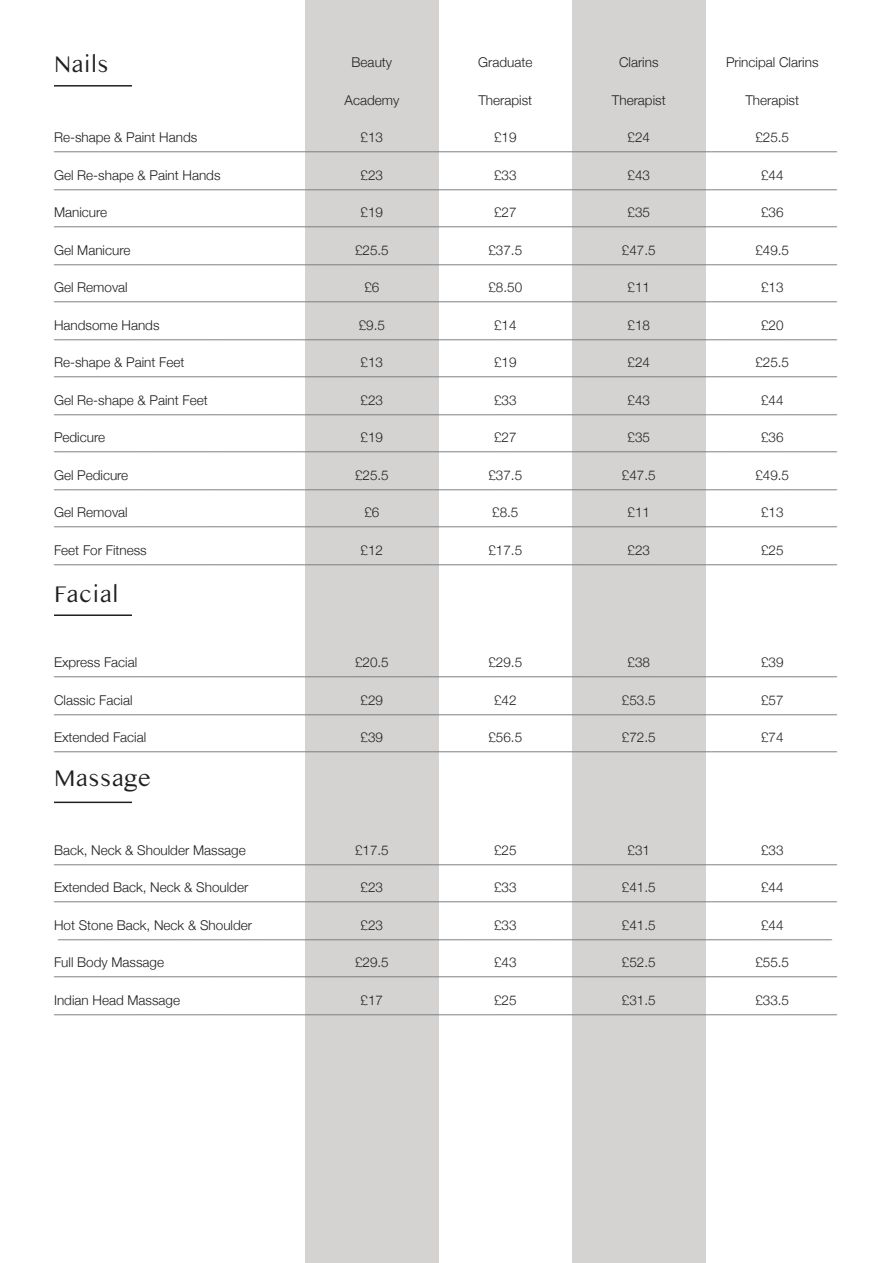
<style>
.page{position:relative;width:893px;height:1263px;background:#fff}
.page>*{position:absolute;margin:0;border:0;box-sizing:border-box;transform-origin:0 0}
.t1{font:24px "Kannada MN";color:#231f20}
.t2{font:18px/37.5px "Minion Pro";color:#787a7d;text-align:justify}
.t3{font:300 13.5px "Helvetica Neue";color:#231f20}
</style>
<div class="page">
<div style="left:572px;top:0;width:133px;height:1263px;background:#d4d3d2"></div>
<div style="left:305px;top:0;width:134px;height:1263px;background:#d4d3d2"></div>
<hr style="left:54px;top:85px;width:78px;height:2px;background:#231f20">
<hr style="left:54px;top:614px;width:78px;height:2px;background:#231f20">
<hr style="left:54px;top:801px;width:78px;height:2px;background:#231f20">
<p class="t1" style="left:54px;top:50px;width:56px">Nails</p>
<p class="t3" style="left:478px;top:51px;width:56px">Graduate</p>
<p class="t3" style="left:478px;top:89px;width:55px">Therapist</p>
<p class="t3" style="left:494px;top:126px;width:24px">£19</p>
<p class="t3" style="left:494px;top:164px;width:24px">£33</p>
<p class="t3" style="left:494px;top:201px;width:24px">£27</p>
<p class="t3" style="left:488px;top:239px;width:35px">£37.5</p>
<p class="t3" style="left:488px;top:276px;width:35px">£8.50</p>
<p class="t3" style="left:494px;top:314px;width:24px">£14</p>
<p class="t3" style="left:494px;top:351px;width:24px">£19</p>
<p class="t3" style="left:494px;top:389px;width:24px">£33</p>
<p class="t3" style="left:494px;top:426px;width:24px">£27</p>
<p class="t3" style="left:488px;top:464px;width:35px">£37.5</p>
<p class="t3" style="left:492px;top:501px;width:28px">£8.5</p>
<p class="t3" style="left:488px;top:539px;width:35px">£17.5</p>
<p class="t3" style="left:619px;top:51px;width:41px">Clarins</p>
<p class="t3" style="left:612px;top:89px;width:55px">Therapist</p>
<p class="t3" style="left:627px;top:126px;width:24px">£24</p>
<p class="t3" style="left:627px;top:164px;width:24px">£43</p>
<p class="t3" style="left:627px;top:201px;width:24px">£35</p>
<p class="t3" style="left:622px;top:239px;width:35px">£47.5</p>
<p class="t3" style="left:627px;top:276px;width:24px">£11</p>
<p class="t3" style="left:627px;top:314px;width:24px">£18</p>
<p class="t3" style="left:627px;top:351px;width:24px">£24</p>
<p class="t3" style="left:627px;top:389px;width:24px">£43</p>
<p class="t3" style="left:627px;top:426px;width:24px">£35</p>
<p class="t3" style="left:622px;top:464px;width:35px">£47.5</p>
<p class="t3" style="left:627px;top:501px;width:24px">£11</p>
<p class="t3" style="left:627px;top:539px;width:24px">£23</p>
<p class="t3" style="left:726px;top:51px;width:94px">Principal Clarins</p>
<p class="t3" style="left:745px;top:89px;width:55px">Therapist</p>
<p class="t3" style="left:755px;top:126px;width:35px">£25.5</p>
<p class="t3" style="left:761px;top:164px;width:24px">£44</p>
<p class="t3" style="left:761px;top:201px;width:24px">£36</p>
<p class="t3" style="left:755px;top:239px;width:35px">£49.5</p>
<p class="t3" style="left:761px;top:276px;width:24px">£13</p>
<p class="t3" style="left:761px;top:314px;width:24px">£20</p>
<p class="t3" style="left:755px;top:351px;width:35px">£25.5</p>
<p class="t3" style="left:761px;top:389px;width:24px">£44</p>
<p class="t3" style="left:761px;top:426px;width:24px">£36</p>
<p class="t3" style="left:755px;top:464px;width:35px">£49.5</p>
<p class="t3" style="left:761px;top:501px;width:24px">£13</p>
<p class="t3" style="left:761px;top:539px;width:24px">£25</p>
<p class="t3" style="left:352px;top:51px;width:42px">Beauty</p>
<p class="t3" style="left:344px;top:89px;width:56px">Academy</p>
<p class="t3" style="left:361px;top:126px;width:24px">£13</p>
<p class="t3" style="left:361px;top:164px;width:24px">£23</p>
<p class="t3" style="left:361px;top:201px;width:24px">£19</p>
<p class="t3" style="left:355px;top:239px;width:35px">£25.5</p>
<p class="t3" style="left:364px;top:276px;width:17px">£6</p>
<p class="t3" style="left:359px;top:314px;width:28px">£9.5</p>
<p class="t3" style="left:361px;top:351px;width:24px">£13</p>
<p class="t3" style="left:361px;top:389px;width:24px">£23</p>
<p class="t3" style="left:361px;top:426px;width:24px">£19</p>
<p class="t3" style="left:355px;top:464px;width:35px">£25.5</p>
<p class="t3" style="left:364px;top:501px;width:17px">£6</p>
<p class="t3" style="left:361px;top:539px;width:24px">£12</p>
<p class="t3" style="left:54px;top:126px;width:145px">Re-shape &amp; Paint Hands</p>
<p class="t3" style="left:54px;top:164px;width:168px">Gel Re-shape &amp; Paint Hands</p>
<p class="t3" style="left:54px;top:201px;width:55px">Manicure</p>
<p class="t3" style="left:54px;top:239px;width:78px">Gel Manicure</p>
<p class="t3" style="left:54px;top:276px;width:75px">Gel Removal</p>
<p class="t3" style="left:54px;top:314px;width:107px">Handsome Hands</p>
<p class="t3" style="left:54px;top:351px;width:132px">Re-shape &amp; Paint Feet</p>
<p class="t3" style="left:54px;top:389px;width:155px">Gel Re-shape &amp; Paint Feet</p>
<p class="t3" style="left:54px;top:426px;width:53px">Pedicure</p>
<p class="t3" style="left:54px;top:464px;width:76px">Gel Pedicure</p>
<p class="t3" style="left:54px;top:501px;width:75px">Gel Removal</p>
<p class="t3" style="left:54px;top:539px;width:94px">Feet For Fitness</p>
<p class="t2" style="left:54px;top:126px;width:784px">_______________________________________________________________________________________ _______________________________________________________________________________________ _______________________________________________________________________________________ _______________________________________________________________________________________ _______________________________________________________________________________________ _______________________________________________________________________________________ _______________________________________________________________________________________ _______________________________________________________________________________________ _______________________________________________________________________________________ _______________________________________________________________________________________ _______________________________________________________________________________________ _______________________________________________________________________________________</p>
<p class="t1" style="left:54px;top:579px;width:66px">Facial</p>
<p class="t3" style="left:355px;top:651px;width:35px">£20.5</p>
<p class="t3" style="left:361px;top:689px;width:24px">£29</p>
<p class="t3" style="left:361px;top:726px;width:24px">£39</p>
<p class="t3" style="left:488px;top:651px;width:35px">£29.5</p>
<p class="t3" style="left:494px;top:689px;width:24px">£42</p>
<p class="t3" style="left:488px;top:726px;width:35px">£56.5</p>
<p class="t3" style="left:627px;top:651px;width:24px">£38</p>
<p class="t3" style="left:622px;top:689px;width:35px">£53.5</p>
<p class="t3" style="left:622px;top:726px;width:35px">£72.5</p>
<p class="t3" style="left:761px;top:651px;width:24px">£39</p>
<p class="t3" style="left:761px;top:689px;width:24px">£57</p>
<p class="t3" style="left:761px;top:726px;width:24px">£74</p>
<p class="t3" style="left:54px;top:651px;width:85px">Express Facial</p>
<p class="t3" style="left:54px;top:689px;width:80px">Classic Facial</p>
<p class="t3" style="left:54px;top:726px;width:94px">Extended Facial</p>
<p class="t2" style="left:54px;top:651px;width:784px">_______________________________________________________________________________________ _______________________________________________________________________________________ _______________________________________________________________________________________</p>
<p class="t1" style="left:54px;top:763px;width:99px">Massage</p>
<p class="t3" style="left:54px;top:839px;width:193px">Back, Neck &amp; Shoulder Massage</p>
<p class="t3" style="left:54px;top:876px;width:196px">Extended Back, Neck &amp; Shoulder</p>
<p class="t3" style="left:54px;top:914px;width:200px">Hot Stone Back, Neck &amp; Shoulder</p>
<p class="t3" style="left:54px;top:951px;width:112px">Full Body Massage</p>
<p class="t3" style="left:54px;top:989px;width:128px">Indian Head Massage</p>
<p class="t3" style="left:355px;top:839px;width:35px">£17.5</p>
<p class="t3" style="left:361px;top:876px;width:24px">£23</p>
<p class="t3" style="left:361px;top:914px;width:24px">£23</p>
<p class="t3" style="left:355px;top:951px;width:35px">£29.5</p>
<p class="t3" style="left:361px;top:989px;width:24px">£17</p>
<p class="t3" style="left:494px;top:839px;width:24px">£25</p>
<p class="t3" style="left:494px;top:876px;width:24px">£33</p>
<p class="t3" style="left:494px;top:914px;width:24px">£33</p>
<p class="t3" style="left:494px;top:951px;width:24px">£43</p>
<p class="t3" style="left:494px;top:989px;width:24px">£25</p>
<p class="t3" style="left:627px;top:839px;width:24px">£31</p>
<p class="t3" style="left:622px;top:876px;width:35px">£41.5</p>
<p class="t3" style="left:622px;top:914px;width:35px">£41.5</p>
<p class="t3" style="left:622px;top:951px;width:35px">£52.5</p>
<p class="t3" style="left:622px;top:989px;width:35px">£31.5</p>
<p class="t3" style="left:761px;top:839px;width:24px">£33</p>
<p class="t3" style="left:761px;top:876px;width:24px">£44</p>
<p class="t3" style="left:761px;top:914px;width:24px">£44</p>
<p class="t3" style="left:755px;top:951px;width:35px">£55.5</p>
<p class="t3" style="left:755px;top:989px;width:35px">£33.5</p>
<p class="t2" style="left:54px;top:838px;width:784px">_______________________________________________________________________________________</p>
<p class="t2" style="left:54px;top:876px;width:784px">_______________________________________________________________________________________</p>
<p class="t2" style="left:54px;top:913px;width:784px;text-align:left">______________________________________________________________________________________ _______________________________________________________________________________________ _______________________________________________________________________________________</p>
</div>
